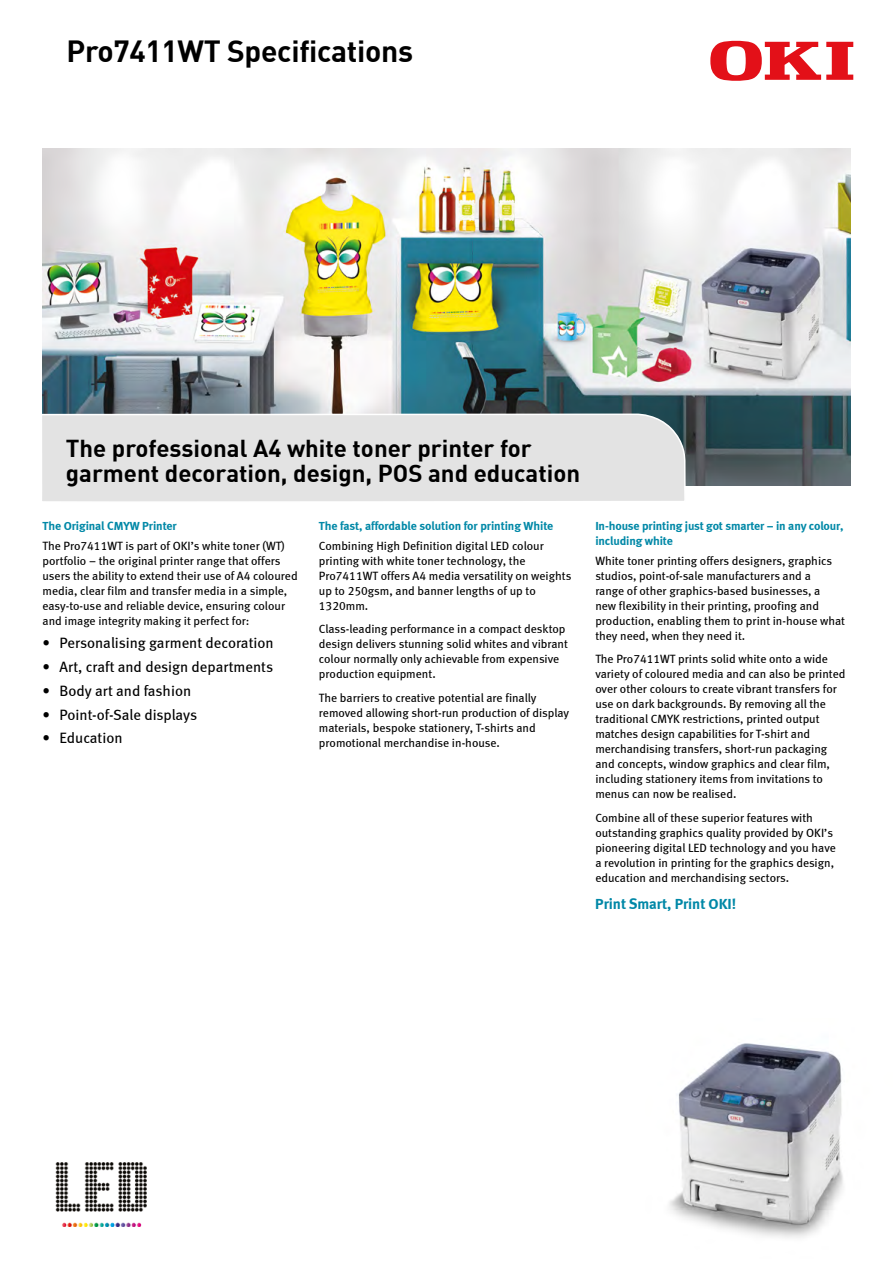
<style>
.page{position:relative;width:893px;height:1263px;background:#fff}
.page>*{position:absolute;margin:0;border:0;box-sizing:border-box;transform-origin:0 0}
.t1{font:700 30px "DIN";letter-spacing:-.01em;color:#000}
.t2{font:700 24px/25.5px "DIN";color:#000}
.t3{font:15px "Meta Book LF";color:#000}
.t4{font:15px "Meta Bold LF";letter-spacing:-.005em;color:#0088a7}
.t5{font:12px/15px "Meta Book LF";color:#000}
.t6{font:12px/15px "Meta Bold LF";letter-spacing:-.01em;color:#0088a7}
</style>
<div class="page">
<img style="left:43px;top:149px;width:807px;height:337px">
<svg style="left:710px;top:41px;width:143px;height:40px"></svg>
<div style="left:42px;top:413px;width:645px;height:89px;background:#e3e3e3"></div>
<img style="left:55px;top:1162px;width:92px;height:64px">
<img style="left:669px;top:1043px;width:174px;height:195px">
<h1 class="t1" style="left:66px;top:32px;width:348px">Pro7411WT Specifications</h1>
<h2 class="t2" style="left:66px;top:434px;width:516px">The professional A4 white toner printer for garment decoration, design, POS and education</h2>
<p class="t6" style="left:43px;top:518px;width:136px">The Original CMYW Printer</p>
<p class="t5" style="left:43px;top:538px;width:257px">The Pro7411WT is part of OKI’s white toner (WT) portfolio – the original printer range that offers users the ability to extend their use of A4 coloured media, clear film and transfer media in a simple, easy-to-use and reliable device, ensuring colour and image integrity making it perfect for:</p>
<p class="t3" style="left:43px;top:634px;width:233px">• Personalising garment decoration</p>
<p class="t3" style="left:43px;top:658px;width:232px">• Art, craft and design departments</p>
<p class="t3" style="left:43px;top:682px;width:150px">• Body art and fashion</p>
<p class="t3" style="left:43px;top:706px;width:156px">• Point-of-Sale displays</p>
<p class="t3" style="left:43px;top:729px;width:82px">• Education</p>
<p class="t6" style="left:319px;top:518px;width:236px">The fast, affordable solution for printing White</p>
<p class="t5" style="left:319px;top:538px;width:254px">Combining High Definition digital LED colour printing with white toner technology, the Pro7411WT offers A4 media versatility on weights up to 250gsm, and banner lengths of up to 1320mm.</p>
<p class="t5" style="left:319px;top:621px;width:251px">Class-leading performance in a compact desktop design delivers stunning solid whites and vibrant colour normally only achievable from expensive production equipment.</p>
<p class="t5" style="left:319px;top:690px;width:252px">The barriers to creative potential are finally removed allowing short-run production of display materials, bespoke stationery, T-shirts and promotional merchandise in-house.</p>
<p class="t6" style="left:595px;top:518px;width:250px">In-house printing just got smarter – in any colour, including white</p>
<p class="t5" style="left:595px;top:553px;width:251px">White toner printing offers designers, graphics studios, point-of-sale manufacturers and a<br>range of other graphics-based businesses, a<br>new flexibility in their printing, proofing and production, enabling them to print in-house what they need, when they need it.</p>
<p class="t5" style="left:595px;top:651px;width:252px">The Pro7411WT prints solid white onto a wide variety of coloured media and can also be printed over other colours to create vibrant transfers for use on dark backgrounds. By removing all the traditional CMYK restrictions, printed output matches design capabilities for T-shirt and merchandising transfers, short-run packaging and concepts, window graphics and clear film, including stationery items from invitations to menus can now be realised.</p>
<p class="t5" style="left:595px;top:810px;width:242px">Combine all of these superior features with outstanding graphics quality provided by OKI’s pioneering digital LED technology and you have a revolution in printing for the graphics design, education and merchandising sectors.</p>
<p class="t4" style="left:595px;top:895px;width:142px">Print Smart, Print OKI!</p>
</div>
